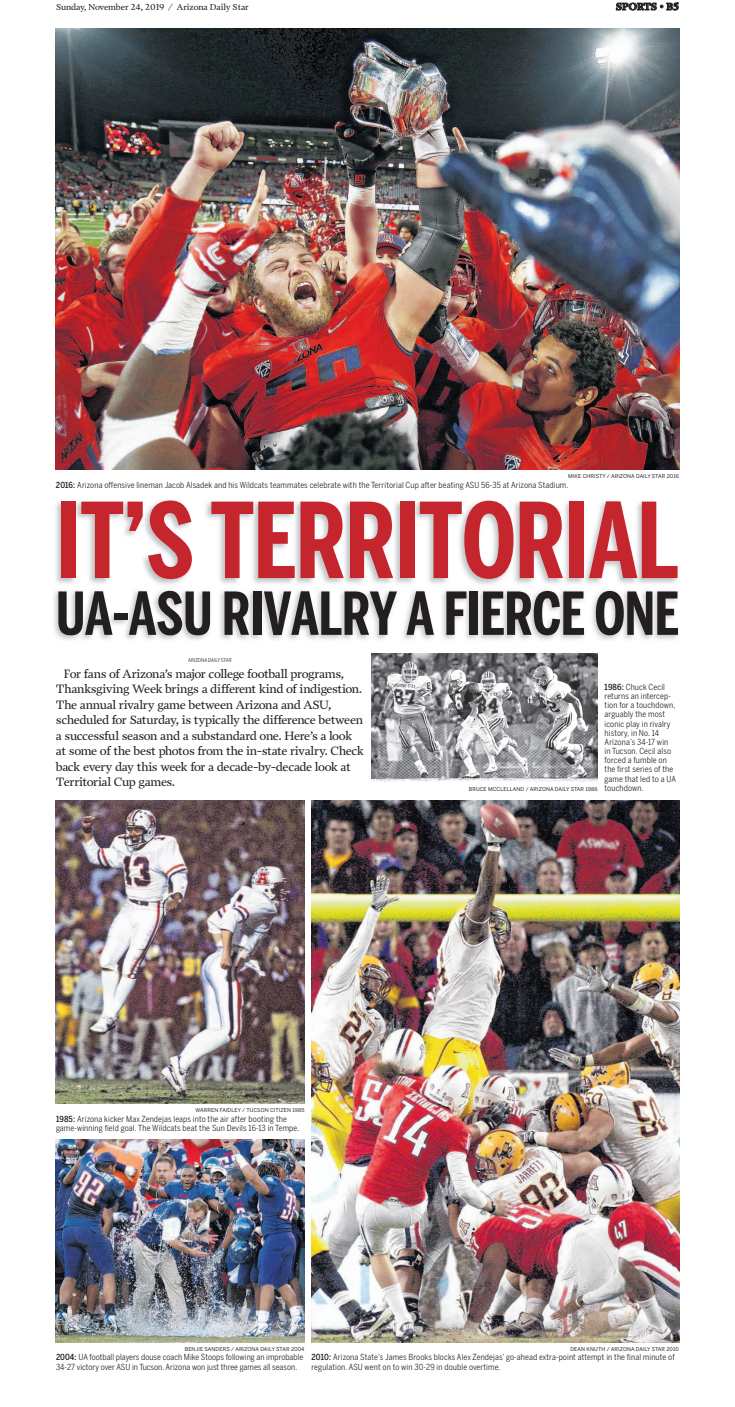
<style>
.page{position:relative;width:735px;height:1407px;background:#fff}
.page>*{position:absolute;margin:0;border:0;box-sizing:border-box;transform-origin:0 0}
.t1{font:700 103.25px "AZ Benton Sans Comp";letter-spacing:-.01em;color:#c5252c}
.t2{font:700 58.62px "AZ Benton Sans Comp";letter-spacing:-.01em;color:#231f20}
.t3{font:12.25px/15.6px "AZ Prensa";letter-spacing:-.035em;color:#231f20}
.t4{font:700 10.06px "AZ Prensa";color:#231f20}
.t5{font:8.75px "AZ Prensa";letter-spacing:-.015em;color:#231f20}
.t6{font:8.31px/9.2px "Benton Sans Cond";letter-spacing:.015em;color:#231f20}
.t7{font:5.25px "AZ Benton Sans";letter-spacing:.015em;color:#231f20}
.t8{font:5.25px "AZ Benton Sans Cond";color:#231f20}
.s1{font-family:"AZ Benton Sans Cond";font-weight:500}
</style>
<div class="page">
<svg style="left:616px;top:2px;width:63px;height:9px"></svg>
<img style="left:56px;top:501px;width:621px;height:84px">
<img style="left:56px;top:1140px;width:249px;height:202px">
<img style="left:56px;top:800px;width:249px;height:303px">
<img style="left:312px;top:800px;width:367px;height:542px">
<img style="left:56px;top:28px;width:623px;height:441px">
<img style="left:371px;top:653px;width:227px;height:129px">
<img style="left:54px;top:590px;width:624px;height:50px">
<p class="t5" style="left:56px;top:2px;width:194px">Sunday, November 24, 2019 / Arizona Daily Star</p>
<p class="t4" style="left:616px;top:1px;width:65px">SPORTS • B5</p>
<p class="t7" style="left:568px;top:473px;width:112px">MIKE CHRISTY / ARIZONA DAILY STAR 2016</p>
<p class="t6" style="left:56px;top:480px;width:514px"><span class="s1">2016:</span> Arizona offensive lineman Jacob Alsadek and his Wildcats teammates celebrate with the Territorial Cup after beating ASU 56-35 at Arizona Stadium.</p>
<h1 class="t1" style="left:56px;top:480px;width:625px">IT’S TERRITORIAL</h1>
<h2 class="t2" style="left:56px;top:579px;width:625px">UA-ASU RIVALRY A FIERCE ONE</h2>
<p class="t8" style="left:188px;top:657px;width:45px">ARIZONA DAILY STAR</p>
<p class="t3" style="left:56px;top:666px;width:310px;text-indent:8px">For fans of Arizona’s major college football programs, Thanksgiving Week brings a different kind of indigestion.<br>The annual rivalry game between Arizona and ASU, scheduled for Saturday, is typically the difference between a successful season and a substandard one. Here’s a look at some of the best photos from the in-state rivalry. Check back every day this week for a decade-by-decade look at Territorial Cup games.</p>
<p class="t6" style="left:605px;top:682px;width:73px"><span class="s1">1986:</span> Chuck Cecil returns an intercep&shy;tion for a touchdown, arguably the most iconic play in rivalry history, in No. 14<br>Arizona’s 34-17 win in Tucson. Cecil also forced a fumble on the first series of the game that led to a UA touchdown.</p>
<p class="t7" style="left:469px;top:786px;width:130px">BRUCE MCCLELLAND / ARIZONA DAILY STAR 1986</p>
<p class="t7" style="left:196px;top:1107px;width:110px">WARREN FAIDLEY / TUCSON CITIZEN 1985</p>
<p class="t6" style="left:56px;top:1114px;width:245px"><span class="s1">1985:</span> Arizona kicker Max Zendejas leaps into the air after booting the game-winning field goal. The Wildcats beat the Sun Devils 16-13 in Tempe.</p>
<p class="t7" style="left:185px;top:1346px;width:121px">BENJIE SANDERS / ARIZONA DAILY STAR 2004</p>
<p class="t6" style="left:56px;top:1353px;width:249px"><span class="s1">2004:</span> UA football players douse coach Mike Stoops following an improbable<br>34-27 victory over ASU in Tucson. Arizona won just three games all season.</p>
<p class="t7" style="left:570px;top:1346px;width:110px">DEAN KNUTH / ARIZONA DAILY STAR 2010</p>
<p class="t6" style="left:312px;top:1353px;width:365px"><span class="s1">2010:</span> Arizona State’s James Brooks blocks Alex Zendejas’ go-ahead extra-point attempt in the final minute of regulation. ASU went on to win 30-29 in double overtime.</p>
</div>
